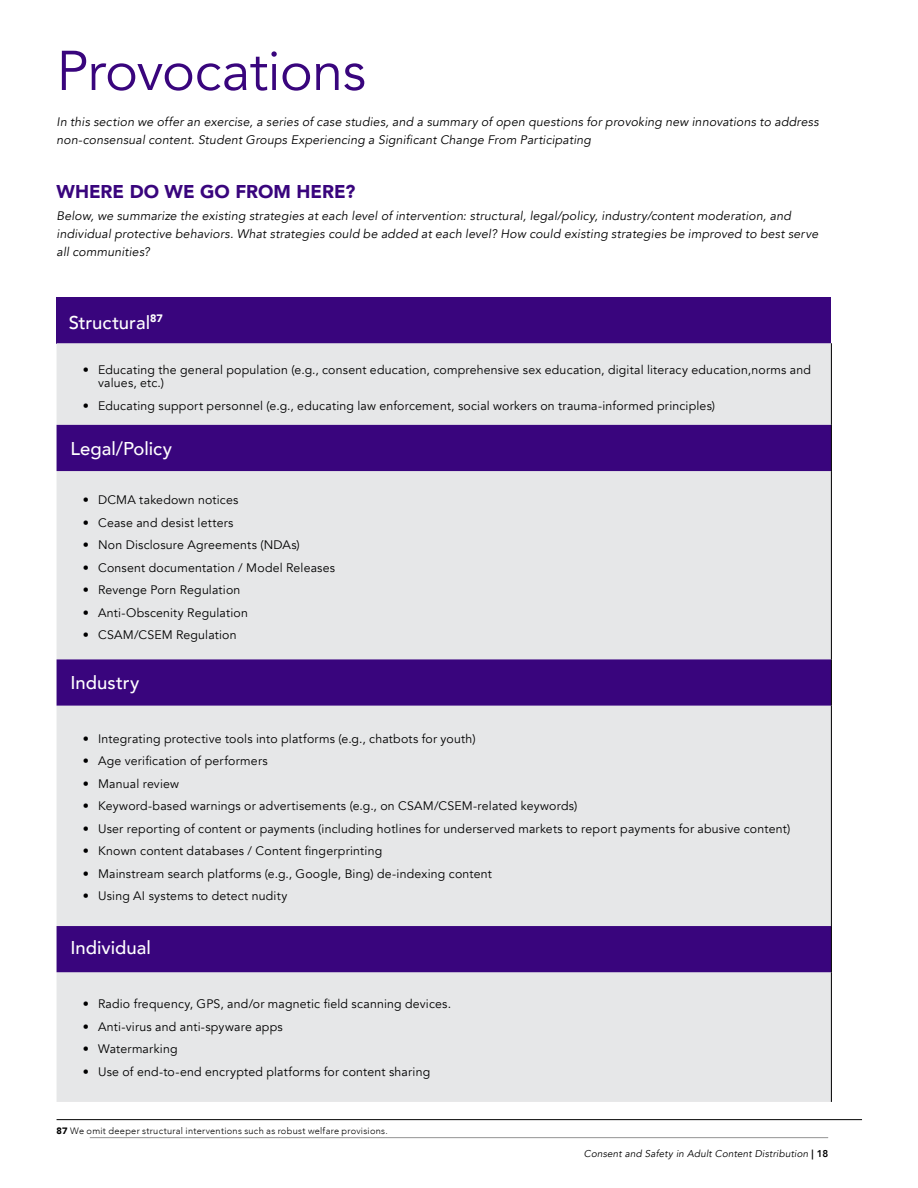
<style>
.page{position:relative;width:918px;height:1188px;background:#fff}
.page>*{position:absolute;margin:0;border:0;box-sizing:border-box;transform-origin:0 0}
.t1{font:55.5px "Avenir";letter-spacing:-.015em;color:#39057d}
.t2{font:500 18.45px "Avenir";color:#fff}
.t3{font:900 18.45px "Avenir";color:#39057d}
.t4{font:12.3px/13.8px "Avenir";letter-spacing:.015em;color:#000}
.t5{font:italic 12.3px/18px "Avenir";letter-spacing:.015em;color:#000}
.t6{font:italic 9.9px "Avenir";letter-spacing:.02em;color:#000}
.t7{font:300 9.3px "Avenir";letter-spacing:.03em;color:#000}
.s1{font-weight:900}
.s2{font-weight:800;font-style:normal}
</style>
<div class="page">
<hr style="left:90px;top:1137px;width:738px;height:1px;background:#000">
<div style="left:57px;top:297px;width:774px;height:46px;background:#39057d"></div>
<div style="left:57px;top:343px;width:774px;height:759px;background:#e6e7e8"></div>
<svg style="left:57px;top:425px;width:774px;height:547px;background:#baadcc"></svg>
<hr style="left:831px;top:343px;width:1px;height:82px;background:#000">
<hr style="left:831px;top:471px;width:1px;height:188px;background:#000">
<hr style="left:831px;top:706px;width:1px;height:220px;background:#000">
<hr style="left:831px;top:972px;width:1px;height:130px;background:#000">
<hr style="left:831px;top:425px;width:1px;height:46px;background:#000">
<hr style="left:831px;top:659px;width:1px;height:47px;background:#000">
<hr style="left:831px;top:926px;width:1px;height:46px;background:#000">
<hr style="left:57px;top:1119px;width:805px;height:1px;background:#000">
<h1 class="t1" style="left:57px;top:38px;width:311px">Provocations</h1>
<p class="t5" style="left:57px;top:113px;width:764px">In this section we offer an exercise, a series of case studies, and a summary of open questions for provoking new innovations to address non-consensual content. Student Groups Experiencing a Significant Change From Participating</p>
<h2 class="t3" style="left:57px;top:176px;width:300px">WHERE DO WE GO FROM HERE?</h2>
<p class="t5" style="left:57px;top:207px;width:763px">Below, we summarize the existing strategies at each level of intervention: structural, legal/policy, industry/content moderation, and individual protective behaviors. What strategies could be added at each level? How could existing strategies be improved to best serve all communities?</p>
<h2 class="t2" style="left:69px;top:306px;width:96px">Structural<sup>87</sup></h2>
<p class="t4" style="left:98px;top:363px;width:715px;text-indent:-15px">• Educating the general population (e.g., consent education, comprehensive sex education, digital literacy education,norms and values, etc.)</p>
<p class="t4" style="left:83px;top:399px;width:634px">• Educating support personnel (e.g., educating law enforcement, social workers on trauma-informed principles)</p>
<h2 class="t2" style="left:70px;top:432px;width:103px">Legal/Policy</h2>
<p class="t4" style="left:83px;top:493px;width:157px">• DCMA takedown notices</p>
<p class="t4" style="left:83px;top:516px;width:152px">• Cease and desist letters</p>
<p class="t4" style="left:83px;top:538px;width:219px">• Non Disclosure Agreements (NDAs)</p>
<p class="t4" style="left:83px;top:561px;width:254px">• Consent documentation / Model Releases</p>
<p class="t4" style="left:83px;top:583px;width:159px">• Revenge Porn Regulation</p>
<p class="t4" style="left:83px;top:606px;width:167px">• Anti-Obscenity Regulation</p>
<p class="t4" style="left:83px;top:628px;width:155px">• CSAM/CSEM Regulation</p>
<h2 class="t2" style="left:70px;top:666px;width:70px">Industry</h2>
<p class="t4" style="left:83px;top:732px;width:394px">• Integrating protective tools into platforms (e.g., chatbots for youth)</p>
<p class="t4" style="left:83px;top:754px;width:187px">• Age verification of performers</p>
<p class="t4" style="left:83px;top:777px;width:98px">• Manual review</p>
<p class="t4" style="left:83px;top:799px;width:496px">• Keyword-based warnings or advertisements (e.g., on CSAM/CSEM-related keywords)</p>
<p class="t4" style="left:83px;top:822px;width:709px">• User reporting of content or payments (including hotlines for underserved markets to report payments for abusive content)</p>
<p class="t4" style="left:83px;top:844px;width:301px">• Known content databases / Content fingerprinting</p>
<p class="t4" style="left:83px;top:867px;width:411px">• Mainstream search platforms (e.g., Google, Bing) de-indexing content</p>
<p class="t4" style="left:83px;top:889px;width:206px">• Using AI systems to detect nudity</p>
<h2 class="t2" style="left:70px;top:932px;width:82px">Individual</h2>
<p class="t4" style="left:83px;top:998px;width:370px">• Radio frequency, GPS, and/or magnetic field scanning devices.</p>
<p class="t4" style="left:83px;top:1020px;width:202px">• Anti-virus and anti-spyware apps</p>
<p class="t4" style="left:83px;top:1042px;width:96px">• Watermarking</p>
<p class="t4" style="left:83px;top:1065px;width:349px">• Use of end-to-end encrypted platforms for content sharing</p>
<p class="t7" style="left:57px;top:1125px;width:333px"><span class="s1">87</span> We omit deeper structural interventions such as robust welfare provisions.</p>
<p class="t6" style="left:584px;top:1147px;width:246px">Consent and Safety in Adult Content Distribution <span class="s2">| 18</span></p>
<p class="t6" style="left:694px;top:1147px;width:116px">Center for Data Analytics</p>
</div>
